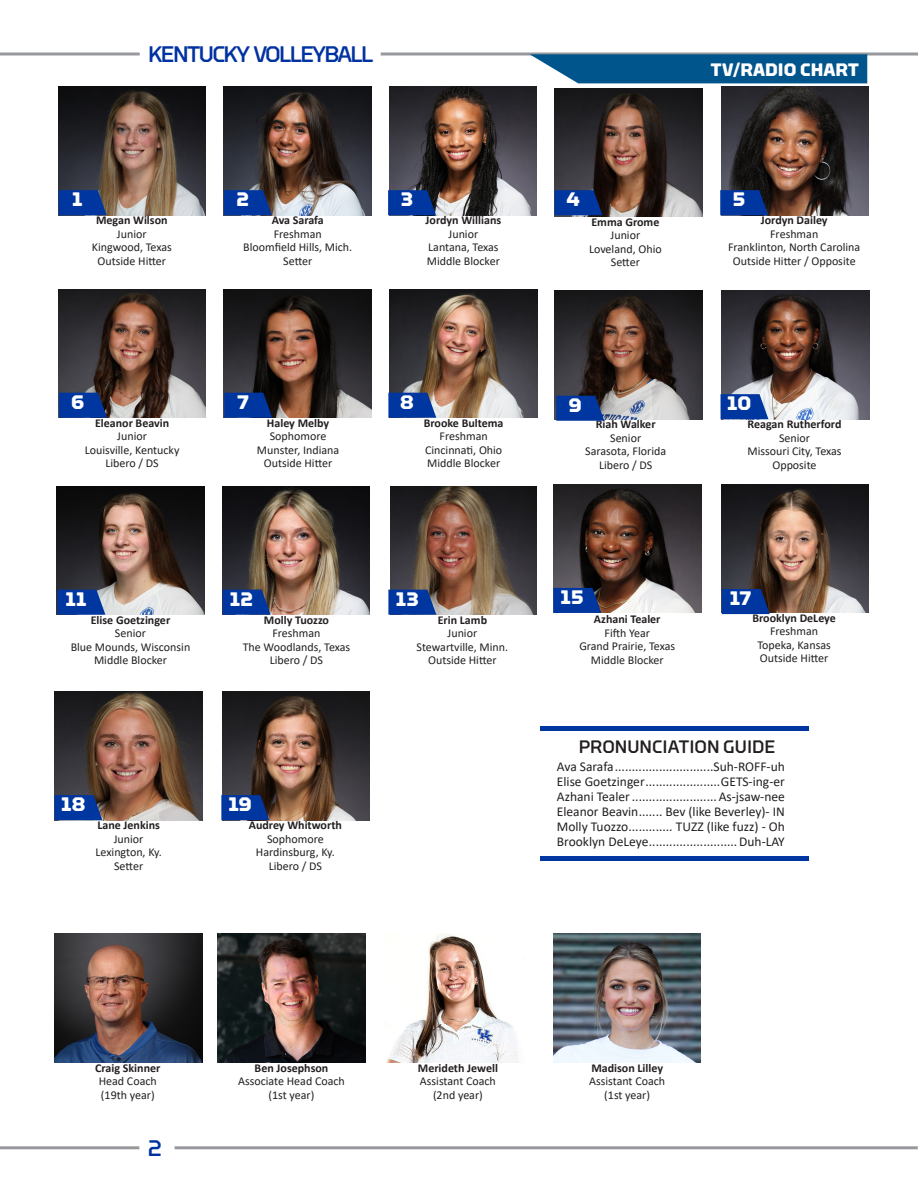
<style>
.page{position:relative;width:918px;height:1188px;background:#fff}
.page>*{position:absolute;margin:0;border:0;box-sizing:border-box;transform-origin:0 0}
.t1{font:500 22.5px "Torque";letter-spacing:-.08em;color:#0032a1}
.t2{font:700 19.5px "Torque";letter-spacing:-.005em;color:#fff}
.t3{font:500 18px "Torque";color:#231f20}
.t4{font:700 18px "Torque";color:#fff}
.t5{font:13.5px "Calibri";color:#231f20}
.t6{font:12px "Calibri";color:#231f20}
.t7{font:700 12px "Calibri";color:#231f20}
</style>
<div class="page">
<svg style="left:381px;top:52px;width:537px;height:4px"></svg>
<svg style="left:0;top:52px;width:140px;height:4px"></svg>
<hr style="left:175px;top:1146px;width:743px;height:3px;background:#97999c">
<hr style="left:0;top:1146px;width:139px;height:3px;background:#97999c">
<img style="left:58px;top:87px;width:148px;height:128px">
<img style="left:224px;top:87px;width:147px;height:128px">
<img style="left:389px;top:87px;width:148px;height:128px">
<img style="left:555px;top:88px;width:147px;height:129px">
<img style="left:721px;top:87px;width:148px;height:128px">
<svg style="left:530px;top:54px;width:337px;height:29px;background:#136195"></svg>
<svg style="left:59px;top:190px;width:48px;height:25px"></svg>
<svg style="left:224px;top:190px;width:48px;height:25px"></svg>
<svg style="left:388px;top:190px;width:48px;height:25px"></svg>
<svg style="left:555px;top:190px;width:47px;height:25px"></svg>
<svg style="left:720px;top:190px;width:48px;height:25px"></svg>
<img style="left:58px;top:289px;width:148px;height:129px">
<img style="left:224px;top:289px;width:148px;height:129px">
<img style="left:390px;top:289px;width:147px;height:129px">
<img style="left:555px;top:291px;width:147px;height:128px">
<img style="left:721px;top:291px;width:148px;height:128px">
<svg style="left:59px;top:393px;width:48px;height:25px"></svg>
<svg style="left:224px;top:393px;width:48px;height:25px"></svg>
<svg style="left:388px;top:393px;width:48px;height:25px"></svg>
<svg style="left:556px;top:396px;width:48px;height:25px"></svg>
<svg style="left:721px;top:394px;width:47px;height:25px"></svg>
<img style="left:57px;top:486px;width:147px;height:129px">
<img style="left:222px;top:486px;width:148px;height:129px">
<img style="left:54px;top:691px;width:148px;height:129px">
<img style="left:553px;top:484px;width:148px;height:129px">
<img style="left:222px;top:691px;width:148px;height:129px">
<svg style="left:57px;top:590px;width:48px;height:25px"></svg>
<svg style="left:223px;top:590px;width:48px;height:25px"></svg>
<svg style="left:54px;top:795px;width:48px;height:25px"></svg>
<svg style="left:553px;top:588px;width:48px;height:25px"></svg>
<svg style="left:221px;top:795px;width:48px;height:25px"></svg>
<img style="left:218px;top:934px;width:147px;height:129px">
<img style="left:385px;top:934px;width:140px;height:129px">
<img style="left:55px;top:934px;width:147px;height:129px">
<hr style="left:540px;top:727px;width:269px;height:4px;background:#0036a0">
<hr style="left:540px;top:857px;width:269px;height:4px;background:#0036a0">
<img style="left:721px;top:484px;width:148px;height:129px">
<svg style="left:722px;top:589px;width:48px;height:25px"></svg>
<img style="left:390px;top:486px;width:147px;height:129px">
<svg style="left:388px;top:590px;width:48px;height:25px"></svg>
<img style="left:553px;top:934px;width:148px;height:129px">
<h1 class="t1" style="left:148px;top:41px;width:227px">KENTUCKY VOLLEYBALL</h1>
<p class="t4" style="left:711px;top:60px;width:150px">TV/RADIO CHART</p>
<p class="t2" style="left:72px;top:188px;width:12px">1</p>
<p class="t2" style="left:236px;top:188px;width:14px">2</p>
<p class="t2" style="left:401px;top:188px;width:14px">3</p>
<p class="t2" style="left:567px;top:188px;width:15px">4</p>
<p class="t2" style="left:733px;top:188px;width:14px">5</p>
<p class="t7" style="left:96px;top:212px;width:73px">Megan Wilson</p>
<p class="t6" style="left:117px;top:225px;width:31px">Junior</p>
<p class="t6" style="left:92px;top:239px;width:82px">Kingwood, Texas</p>
<p class="t6" style="left:98px;top:252px;width:70px">Outside Hitter</p>
<p class="t7" style="left:272px;top:212px;width:54px">Ava Sarafa</p>
<p class="t6" style="left:274px;top:225px;width:50px">Freshman</p>
<p class="t6" style="left:243px;top:239px;width:111px">Bloomfield Hills, Mich.</p>
<p class="t6" style="left:283px;top:252px;width:31px">Setter</p>
<p class="t7" style="left:426px;top:212px;width:77px">Jordyn Willians</p>
<p class="t6" style="left:449px;top:225px;width:31px">Junior</p>
<p class="t6" style="left:428px;top:239px;width:72px">Lantana, Texas</p>
<p class="t6" style="left:427px;top:252px;width:74px">Middle Blocker</p>
<p class="t7" style="left:591px;top:213px;width:70px">Emma Grome</p>
<p class="t6" style="left:611px;top:227px;width:31px">Junior</p>
<p class="t6" style="left:589px;top:240px;width:74px">Loveland, Ohio</p>
<p class="t6" style="left:611px;top:254px;width:31px">Setter</p>
<p class="t7" style="left:761px;top:212px;width:68px">Jordyn Dailey</p>
<p class="t6" style="left:770px;top:225px;width:50px">Freshman</p>
<p class="t6" style="left:728px;top:239px;width:134px">Franklinton, North Carolina</p>
<p class="t6" style="left:733px;top:252px;width:124px">Outside Hitter / Opposite</p>
<p class="t2" style="left:71px;top:391px;width:15px">6</p>
<p class="t2" style="left:237px;top:391px;width:13px">7</p>
<p class="t2" style="left:400px;top:391px;width:15px">8</p>
<p class="t2" style="left:568px;top:394px;width:15px">9</p>
<p class="t2" style="left:727px;top:392px;width:26px">10</p>
<p class="t7" style="left:95px;top:414px;width:76px">Eleanor Beavin</p>
<p class="t6" style="left:117px;top:428px;width:31px">Junior</p>
<p class="t6" style="left:85px;top:441px;width:96px">Louisville, Kentucky</p>
<p class="t6" style="left:105px;top:455px;width:55px">Libero / DS</p>
<p class="t7" style="left:267px;top:414px;width:64px">Haley Melby</p>
<p class="t6" style="left:270px;top:428px;width:58px">Sophomore</p>
<p class="t6" style="left:257px;top:441px;width:84px">Munster, Indiana</p>
<p class="t6" style="left:264px;top:455px;width:70px">Outside Hitter</p>
<p class="t7" style="left:424px;top:414px;width:81px">Brooke Bultema</p>
<p class="t6" style="left:440px;top:428px;width:50px">Freshman</p>
<p class="t6" style="left:425px;top:441px;width:79px">Cincinnati, Ohio</p>
<p class="t6" style="left:427px;top:455px;width:74px">Middle Blocker</p>
<p class="t2" style="left:66px;top:588px;width:23px">11</p>
<p class="t2" style="left:230px;top:588px;width:25px">12</p>
<p class="t7" style="left:91px;top:611px;width:81px">Elise Goetzinger</p>
<p class="t6" style="left:115px;top:625px;width:33px">Senior</p>
<p class="t6" style="left:71px;top:638px;width:121px">Blue Mounds, Wisconsin</p>
<p class="t6" style="left:94px;top:652px;width:74px">Middle Blocker</p>
<p class="t7" style="left:264px;top:611px;width:67px">Molly Tuozzo</p>
<p class="t6" style="left:272px;top:625px;width:50px">Freshman</p>
<p class="t6" style="left:243px;top:638px;width:109px">The Woodlands, Texas</p>
<p class="t6" style="left:270px;top:652px;width:55px">Libero / DS</p>
<p class="t2" style="left:396px;top:588px;width:24px">13</p>
<p class="t7" style="left:438px;top:611px;width:51px">Erin Lamb</p>
<p class="t6" style="left:448px;top:625px;width:31px">Junior</p>
<p class="t6" style="left:417px;top:638px;width:93px">Stewartville, Minn.</p>
<p class="t6" style="left:428px;top:652px;width:70px">Outside Hitter</p>
<p class="t2" style="left:61px;top:793px;width:26px">18</p>
<p class="t7" style="left:97px;top:817px;width:64px">Lane Jenkins</p>
<p class="t6" style="left:114px;top:830px;width:31px">Junior</p>
<p class="t6" style="left:96px;top:844px;width:68px">Lexington, Ky.</p>
<p class="t6" style="left:114px;top:857px;width:31px">Setter</p>
<p class="t2" style="left:228px;top:793px;width:25px">19</p>
<p class="t7" style="left:249px;top:817px;width:95px">Audrey Whitworth</p>
<p class="t6" style="left:267px;top:830px;width:58px">Sophomore</p>
<p class="t6" style="left:256px;top:844px;width:80px">Hardinsburg, Ky.</p>
<p class="t6" style="left:269px;top:857px;width:55px">Libero / DS</p>
<p class="t7" style="left:596px;top:416px;width:61px">Riah Walker</p>
<p class="t6" style="left:610px;top:429px;width:33px">Senior</p>
<p class="t6" style="left:585px;top:443px;width:82px">Sarasota, Florida</p>
<p class="t6" style="left:599px;top:456px;width:55px">Libero / DS</p>
<p class="t2" style="left:561px;top:586px;width:25px">15</p>
<p class="t7" style="left:594px;top:611px;width:68px">Azhani Tealer</p>
<p class="t6" style="left:604px;top:625px;width:47px">Fifth Year</p>
<p class="t6" style="left:579px;top:638px;width:97px">Grand Prairie, Texas</p>
<p class="t6" style="left:591px;top:652px;width:74px">Middle Blocker</p>
<p class="t7" style="left:748px;top:416px;width:95px">Reagan Rutherford</p>
<p class="t6" style="left:779px;top:429px;width:33px">Senior</p>
<p class="t6" style="left:747px;top:443px;width:96px">Missouri City, Texas</p>
<p class="t6" style="left:772px;top:456px;width:46px">Opposite</p>
<p class="t2" style="left:730px;top:587px;width:23px">17</p>
<p class="t7" style="left:752px;top:609px;width:85px">Brooklyn DeLeye</p>
<p class="t6" style="left:770px;top:623px;width:50px">Freshman</p>
<p class="t6" style="left:758px;top:637px;width:75px">Topeka, Kansas</p>
<p class="t6" style="left:760px;top:650px;width:70px">Outside Hitter</p>
<p class="t3" style="left:579px;top:737px;width:198px">PRONUNCIATION GUIDE</p>
<p class="t5" style="left:557px;top:757px;width:229px">Ava Sarafa.............................Suh-ROFF-uh</p>
<p class="t5" style="left:557px;top:772px;width:229px">Elise Goetzinger......................GETS-ing-er</p>
<p class="t5" style="left:557px;top:787px;width:230px">Azhani Tealer.........................As-jsaw-nee</p>
<p class="t5" style="left:557px;top:802px;width:230px">Eleanor Beavin....... Bev (like Beverley)- IN</p>
<p class="t5" style="left:557px;top:817px;width:229px">Molly Tuozzo............. TUZZ (like fuzz) - Oh</p>
<p class="t5" style="left:557px;top:832px;width:229px">Brooklyn DeLeye..........................Duh-LAY</p>
<p class="t7" style="left:95px;top:1059px;width:67px">Craig Skinner</p>
<p class="t6" style="left:99px;top:1073px;width:60px">Head Coach</p>
<p class="t6" style="left:101px;top:1086px;width:55px">(19th year)</p>
<h1 class="t1" style="left:148px;top:1135px;width:16px">2</h1>
<p class="t7" style="left:255px;top:1059px;width:75px">Ben Josephson</p>
<p class="t6" style="left:238px;top:1073px;width:108px">Associate Head Coach</p>
<p class="t6" style="left:269px;top:1086px;width:47px">(1st year)</p>
<p class="t7" style="left:418px;top:1059px;width:82px">Merideth Jewell</p>
<p class="t6" style="left:420px;top:1073px;width:78px">Assistant Coach</p>
<p class="t6" style="left:433px;top:1086px;width:51px">(2nd year)</p>
<p class="t7" style="left:591px;top:1059px;width:73px">Madison Lilley</p>
<p class="t6" style="left:589px;top:1073px;width:78px">Assistant Coach</p>
<p class="t6" style="left:604px;top:1086px;width:47px">(1st year)</p>
</div>
